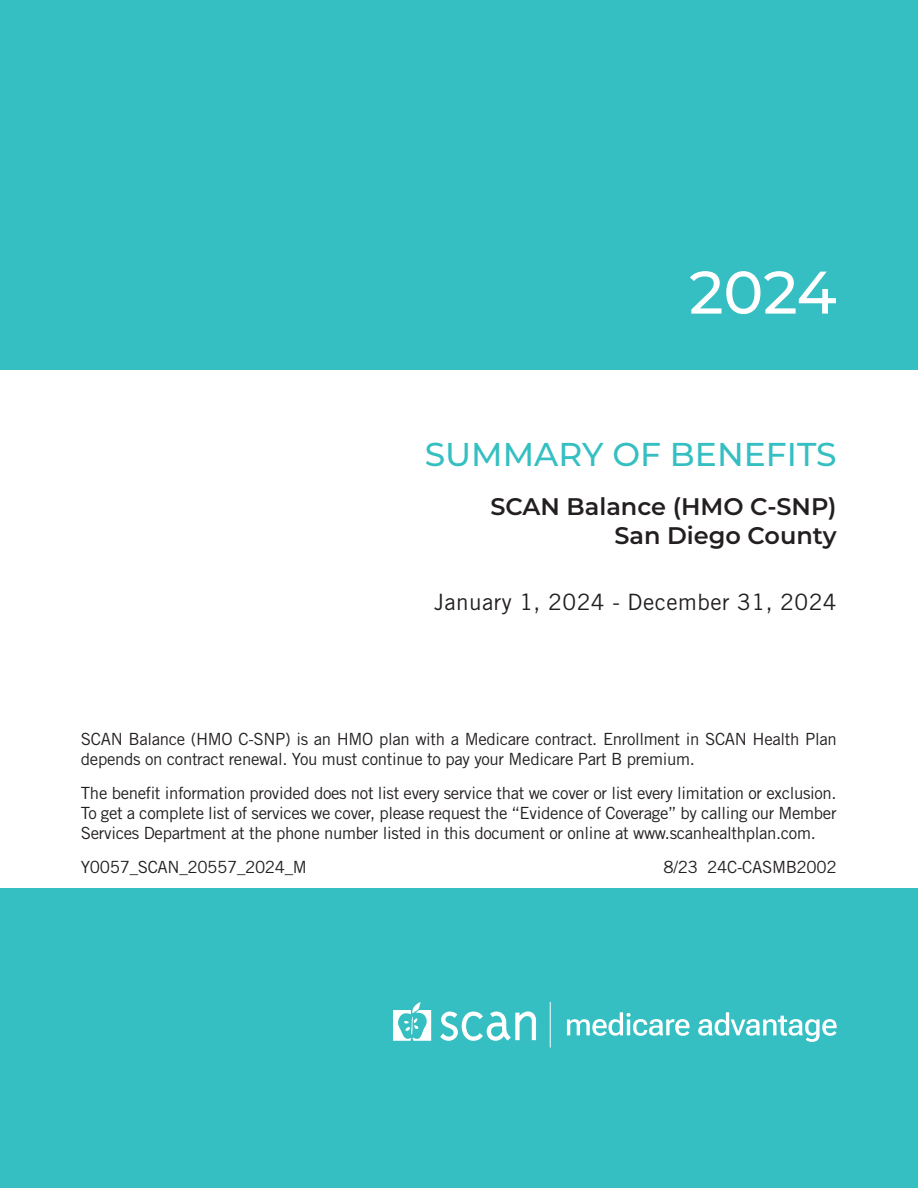
<style>
.page{position:relative;width:918px;height:1188px;background:#35bfc2}
.page>*{position:absolute;margin:0;border:0;box-sizing:border-box;transform-origin:0 0}
.t1{font:500 60px "Montserrat";color:#fff}
.t2{font:500 33px "Montserrat";color:#35bfc2}
.t3{font:600 24px "Montserrat";color:#231f20}
.t4{font:22.5px "Trade Gothic LT Std";letter-spacing:.02em;color:#231f20}
.t5{font:16.8px/20.1px "Trade Gothic LT Std";letter-spacing:-.02em;color:#231f20}
</style>
<div class="page">
<div style="left:0;top:371px;width:918px;height:517px;background:#fff"></div>
<hr style="left:550px;top:1002px;width:1px;height:46px;background:#fff">
<svg style="left:440px;top:1011px;width:96px;height:30px"></svg>
<svg style="left:393px;top:1002px;width:38px;height:39px"></svg>
<svg style="left:567px;top:1012px;width:123px;height:24px"></svg>
<svg style="left:698px;top:1012px;width:139px;height:30px"></svg>
<p class="t1" style="left:689px;top:250px;width:149px">2024</p>
<p class="t2" style="left:425px;top:431px;width:413px">SUMMARY OF BENEFITS</p>
<p class="t3" style="left:490px;top:489px;width:348px">SCAN Balance (HMO C-SNP)</p>
<p class="t3" style="left:614px;top:518px;width:224px">San Diego County</p>
<p class="t4" style="left:434px;top:588px;width:404px">January 1, 2024 ‑ December 31, 2024</p>
<p class="t5" style="left:81px;top:729px;width:757px">SCAN Balance (HMO C-SNP) is an HMO plan with a Medicare contract. Enrollment in SCAN Health Plan depends on contract renewal. You must continue to pay your Medicare Part B premium.</p>
<p class="t5" style="left:81px;top:783px;width:757px;text-align:justify">The benefit information provided does not list every service that we cover or list every limitation or exclusion.<br>To get a complete list of services we cover, please request the “Evidence of Coverage” by calling our Member Services Department at the phone number listed in this document or online at www.scanhealthplan.com.</p>
<p class="t5" style="left:81px;top:857px;width:227px">Y0057_SCAN_20557_2024_M</p>
<p class="t5" style="left:664px;top:857px;width:175px">8/23 24C-CASMB2002</p>
</div>
